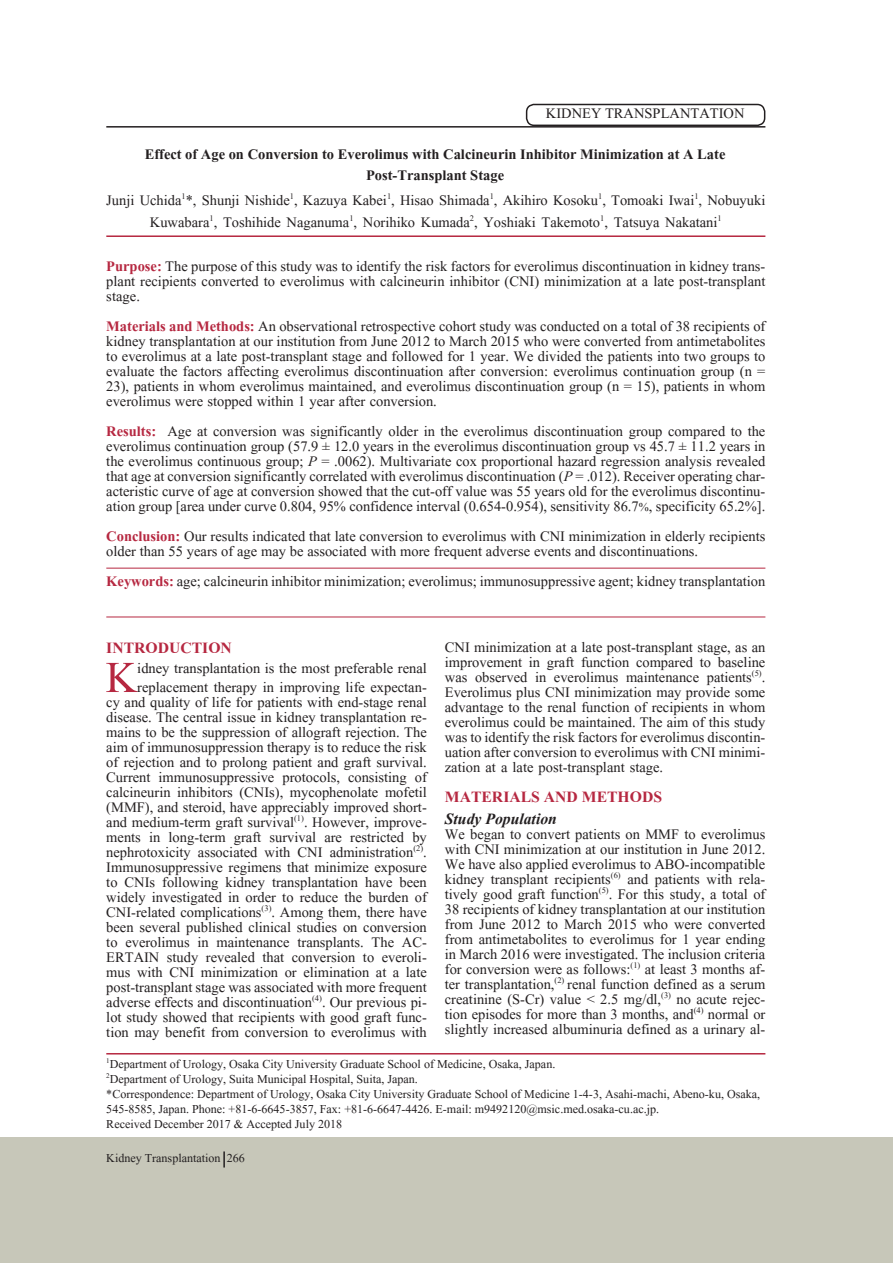
<style>
.page{position:relative;width:893px;height:1263px;background:#fff}
.page>*{position:absolute;margin:0;border:0;box-sizing:border-box;transform-origin:0 0}
.t1{font:54.6px "Aparajita";color:#b62841}
.t2{font:700 19.5px "Aparajita";color:#b62841}
.t3{font:italic 700 19.5px "Aparajita";color:#231f20}
.t4{font:18px/15px "Aparajita";color:#231f20;text-align:justify}
.t5{font:700 18px "Aparajita";color:#231f20}
.t6{font:15px/15px "Aparajita";color:#231f20}
.s1{font-weight:700;color:#b62841}
.s2{font-style:italic}
.s3{font-size:15px}
</style>
<div class="page">
<div style="left:0;top:1137px;width:893px;height:126px;background:#c7c7b9"></div>
<hr style="left:106px;top:126px;width:659px;height:2px;background:#231f20">
<div style="left:526px;top:104px;width:239px;height:22px;border:2px solid #231f20;border-radius:8px"></div>
<hr style="left:106px;top:235px;width:659px;height:2px;background:#b62841">
<hr style="left:106px;top:568px;width:659px;height:1px;background:#b62841">
<hr style="left:106px;top:617px;width:659px;height:1px;background:#b62841">
<hr style="left:106px;top:1053px;width:659px;height:1px;background:#b62841">
<svg style="left:223px;top:1151px;width:2px;height:16px"></svg>
<p class="t4" style="left:546px;top:108px;width:200px">KIDNEY TRANSPLANTATION</p>
<p class="t5" style="left:145px;top:145px;width:582px">Effect of Age on Conversion to Everolimus with Calcineurin Inhibitor Minimization at A Late</p>
<p class="t5" style="left:366px;top:167px;width:140px">Post-Transplant Stage</p>
<p class="t4" style="left:106px;top:191px;width:661px;line-height:21.6px;text-align:center">Junji Uchida<sup>1</sup>*, Shunji Nishide<sup>1</sup>, Kazuya Kabei<sup>1</sup>, Hisao Shimada<sup>1</sup>, Akihiro Kosoku<sup>1</sup>, Tomoaki Iwai<sup>1</sup>, Nobuyuki<br>Kuwabara<sup>1</sup>, Toshihide Naganuma<sup>1</sup>, Norihiko Kumada<sup>2</sup>, Yoshiaki Takemoto<sup>1</sup>, Tatsuya Nakatani<sup>1</sup></p>
<p class="t4" style="left:106px;top:260px;width:661px"><span class="s1">Purpose:</span> The purpose of this study was to identify the risk factors for everolimus discontinuation in kidney trans&shy;plant recipients converted to everolimus with calcineurin inhibitor (CNI) minimization at a late post-transplant stage.</p>
<p class="t4" style="left:106px;top:320px;width:661px"><span class="s1">Materials and Methods:</span> An observational retrospective cohort study was conducted on a total of 38 recipients of kidney transplantation at our institution from June 2012 to March 2015 who were converted from antimetabolites to everolimus at a late post-transplant stage and followed for 1 year. We divided the patients into two groups to evaluate the factors affecting everolimus discontinuation after conversion: everolimus continuation group (n = 23), patients in whom everolimus maintained, and everolimus discontinuation group (n = 15), patients in whom everolimus were stopped within 1 year after conversion.</p>
<p class="t4" style="left:106px;top:425px;width:661px"><span class="s1">Results:</span> Age at conversion was significantly older in the everolimus discontinuation group compared to the everolimus continuation group (57.9 ± 12.0 years in the everolimus discontinuation group vs 45.7 ± 11.2 years in the everolimus continuous group; <span class="s2">P</span> = .0062). Multivariate cox proportional hazard regression analysis revealed that age at conversion significantly correlated with everolimus discontinuation (<span class="s2">P</span> = .012). Receiver operating char&shy;acteristic curve of age at conversion showed that the cut-off value was 55 years old for the everolimus discontinu&shy;ation group [area under curve 0.804, 95% confidence interval (0.654-0.954), sensitivity 86.7<span class="s3">%</span>, specificity 65.2%].</p>
<p class="t4" style="left:106px;top:530px;width:661px"><span class="s1">Conclusion:</span> Our results indicated that late conversion to everolimus with CNI minimization in elderly recipients older than 55 years of age may be associated with more frequent adverse events and discontinuations.</p>
<p class="t4" style="left:106px;top:575px;width:661px"><span class="s1">Keywords:</span> age; calcineurin inhibitor minimization; everolimus; immunosuppressive agent; kidney transplantation</p>
<p class="t4" style="left:445px;top:641px;width:322px">CNI minimization at a late post-transplant stage, as an improvement in graft function compared to baseline was observed in everolimus maintenance patients<sup>(5)</sup>.<br>Everolimus plus CNI minimization may provide some advantage to the renal function of recipients in whom everolimus could be maintained. The aim of this study was to identify the risk factors for everolimus discontin&shy;uation after conversion to everolimus with CNI minimi&shy;zation at a late post-transplant stage.</p>
<p class="t2" style="left:445px;top:788px;width:219px">MATERIALS AND METHODS</p>
<p class="t3" style="left:445px;top:810px;width:114px">Study Population</p>
<p class="t4" style="left:445px;top:829px;width:322px">We began to convert patients on MMF to everolimus with CNI minimization at our institution in June 2012.<br>We have also applied everolimus to ABO-incompatible kidney transplant recipients<sup>(6)</sup> and patients with rela&shy;tively good graft function<sup>(5)</sup>. For this study, a total of 38 recipients of kidney transplantation at our institution from June 2012 to March 2015 who were converted from antimetabolites to everolimus for 1 year ending in March 2016 were investigated. The inclusion criteria for conversion were as follows:<sup>(1)</sup> at least 3 months af&shy;ter transplantation,<sup>(2)</sup> renal function defined as a serum creatinine (S-Cr) value &lt; 2.5 mg/dl,<sup>(3)</sup> no acute rejec&shy;tion episodes for more than 3 months, and<sup>(4)</sup> normal or slightly increased albuminuria defined as a urinary al-</p>
<p class="t2" style="left:106px;top:639px;width:127px">INTRODUCTION</p>
<p class="t1" style="left:106px;top:651px;width:33px">K</p>
<p class="t4" style="left:137px;top:660px;width:291px;line-height:19.5px">idney transplantation is the most preferable renal replacement therapy in improving life expectan-</p>
<p class="t4" style="left:106px;top:696px;width:322px">cy and quality of life for patients with end-stage renal disease. The central issue in kidney transplantation re&shy;mains to be the suppression of allograft rejection. The aim of immunosuppression therapy is to reduce the risk of rejection and to prolong patient and graft survival.<br>Current immunosuppressive protocols, consisting of calcineurin inhibitors (CNIs), mycophenolate mofetil (MMF), and steroid, have appreciably improved short&shy;and medium-term graft survival<sup>(1)</sup>. However, improve&shy;ments in long-term graft survival are restricted by nephrotoxicity associated with CNI administration<sup>(2)</sup>.<br>Immunosuppressive regimens that minimize exposure to CNIs following kidney transplantation have been widely investigated in order to reduce the burden of CNI-related complications<sup>(3)</sup>. Among them, there have been several published clinical studies on conversion to everolimus in maintenance transplants. The AC-ERTAIN study revealed that conversion to everoli&shy;mus with CNI minimization or elimination at a late post-transplant stage was associated with more frequent adverse effects and discontinuation<sup>(4)</sup>. Our previous pi&shy;lot study showed that recipients with good graft func&shy;tion may benefit from conversion to everolimus with</p>
<p class="t6" style="left:106px;top:1057px;width:451px"><sup>1</sup>Department of Urology, Osaka City University Graduate School of Medicine, Osaka, Japan.</p>
<p class="t6" style="left:106px;top:1072px;width:313px"><sup>2</sup>Department of Urology, Suita Municipal Hospital, Suita, Japan.</p>
<p class="t6" style="left:106px;top:1087px;width:655px">*Correspondence: Department of Urology, Osaka City University Graduate School of Medicine 1-4-3, Asahi-machi, Abeno-ku, Osaka,<br>545-8585, Japan. Phone: +81-6-6645-3857, Fax: +81-6-6647-4426. E-mail: m9492120@msic.med.osaka-cu.ac.jp.</p>
<p class="t6" style="left:106px;top:1117px;width:237px">Received December 2017 &amp; Accepted July 2018</p>
<p class="t6" style="left:106px;top:1152px;width:140px">Kidney Transplantation 266</p>
</div>
